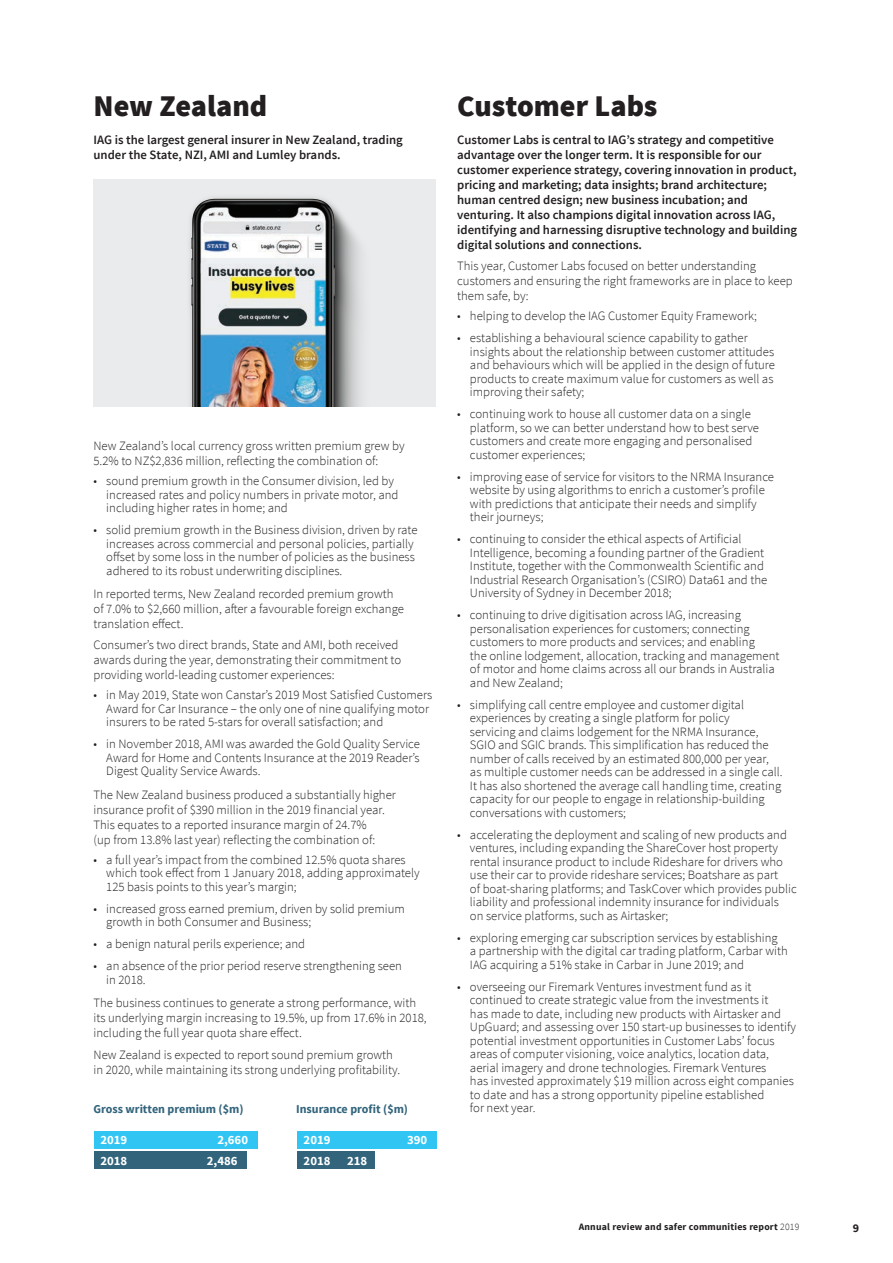
<style>
.page{position:relative;width:893px;height:1263px;background:#fff}
.page>*{position:absolute;margin:0;border:0;box-sizing:border-box;transform-origin:0 0}
.Sub_heading{font:900 30px "Source Sans Pro";color:#231f20}
.Body_copy{font:300 12.75px/13.5px "Source Sans Pro";color:#231f20}
.Body_copy-2{font:600 12.75px/15px "Source Sans Pro";color:#231f20}
.t1{font:700 12.75px "Source Sans Pro";color:#fff}
.Body___Last_para{font:700 12px "Source Sans Pro";color:#32647c}
.t2{font:700 12px "Source Sans Pro";color:#231f20}
.t3{font:700 9.75px "Source Sans Pro";letter-spacing:.02em;color:#231f20}
.s1{font-weight:300}
</style>
<div class="page">
<div style="left:297px;top:1152px;width:78px;height:17px;background:#32647c"></div>
<div style="left:94px;top:1152px;width:152px;height:17px;background:#32647c"></div>
<div style="left:297px;top:1131px;width:139px;height:17px;background:#30c5f3"></div>
<div style="left:94px;top:1131px;width:163px;height:17px;background:#30c5f3"></div>
<div style="left:94px;top:179px;width:342px;height:227px;background:#eaebec"></div>
<img style="left:190px;top:197px;width:172px;height:209px">
<p class="Sub_heading" style="left:94px;top:87px;width:175px">New Zealand</p>
<p class="Body_copy-2" style="left:94px;top:133px;width:311px">IAG is the largest general insurer in New Zealand, trading under the State, NZI, AMI and Lumley brands.</p>
<p class="Body_copy" style="left:94px;top:438px;width:313px;line-height:15px">New Zealand’s local currency gross written premium grew by<br>5.2% to NZ$2,836 million, reflecting the combination of:</p>
<p class="Body_copy" style="left:106px;top:474px;width:294px;text-indent:-13px">• sound premium growth in the Consumer division, led by increased rates and policy numbers in private motor, and including higher rates in home; and</p>
<p class="Body_copy" style="left:106px;top:523px;width:313px;text-indent:-13px">• solid premium growth in the Business division, driven by rate increases across commercial and personal policies, partially offset by some loss in the number of policies as the business adhered to its robust underwriting disciplines.</p>
<p class="Body_copy" style="left:94px;top:586px;width:312px;line-height:15px">In reported terms, New Zealand recorded premium growth of 7.0% to $2,660 million, after a favourable foreign exchange translation effect.</p>
<p class="Body_copy" style="left:94px;top:638px;width:309px;line-height:15px">Consumer’s two direct brands, State and AMI, both received awards during the year, demonstrating their commitment to providing world-leading customer experiences:</p>
<p class="Body_copy" style="left:106px;top:688px;width:327px;text-indent:-13px">• in May 2019, State won Canstar’s 2019 Most Satisfied Customers<br>Award for Car Insurance – the only one of nine qualifying motor insurers to be rated 5-stars for overall satisfaction; and</p>
<p class="Body_copy" style="left:106px;top:737px;width:315px;text-align:justify;text-indent:-13px">• in November 2018, AMI was awarded the Gold Quality Service Award for Home and Contents Insurance at the 2019 Reader’s Digest Quality Service Awards.</p>
<p class="Body_copy" style="left:94px;top:787px;width:304px;line-height:15px">The New Zealand business produced a substantially higher insurance profit of $390 million in the 2019 financial year.<br>This equates to a reported insurance margin of 24.7%<br>(up from 13.8% last year) reflecting the combination of:</p>
<p class="Body_copy" style="left:106px;top:853px;width:315px;text-indent:-13px">• a full year’s impact from the combined 12.5% quota shares which took effect from 1 January 2018, adding approximately<br>125 basis points to this year’s margin;</p>
<p class="Body_copy" style="left:106px;top:902px;width:300px;text-indent:-13px">• increased gross earned premium, driven by solid premium growth in both Consumer and Business;</p>
<p class="Body_copy" style="left:94px;top:937px;width:213px">• a benign natural perils experience; and</p>
<p class="Body_copy" style="left:106px;top:959px;width:297px;text-indent:-13px">• an absence of the prior period reserve strengthening seen in 2018.</p>
<p class="Body_copy" style="left:94px;top:995px;width:335px;line-height:15px">The business continues to generate a strong performance, with its underlying margin increasing to 19.5%, up from 17.6% in 2018, including the full year quota share effect.</p>
<p class="Body_copy" style="left:94px;top:1047px;width:308px;line-height:15px">New Zealand is expected to report sound premium growth in 2020, while maintaining its strong underlying profitability.</p>
<p class="Body___Last_para" style="left:94px;top:1101px;width:151px">Gross written premium ($m)</p>
<p class="Body___Last_para" style="left:296px;top:1101px;width:114px">Insurance profit ($m)</p>
<p class="t1" style="left:100px;top:1132px;width:28px">2019</p>
<p class="t1" style="left:217px;top:1132px;width:32px">2,660</p>
<p class="t1" style="left:304px;top:1132px;width:28px">2019</p>
<p class="t1" style="left:407px;top:1132px;width:22px">390</p>
<p class="t1" style="left:100px;top:1152px;width:28px">2018</p>
<p class="t1" style="left:207px;top:1152px;width:32px">2,486</p>
<p class="t1" style="left:304px;top:1152px;width:28px">2018</p>
<p class="t1" style="left:347px;top:1152px;width:22px">218</p>
<p class="Sub_heading" style="left:457px;top:87px;width:202px">Customer Labs</p>
<p class="Body_copy-2" style="left:457px;top:133px;width:341px">Customer Labs is central to IAG’s strategy and competitive advantage over the longer term. It is responsible for our customer experience strategy, covering innovation in product, pricing and marketing; data insights; brand architecture; human centred design; new business incubation; and venturing. It also champions digital innovation across IAG, identifying and harnessing disruptive technology and building digital solutions and connections.</p>
<p class="Body_copy" style="left:457px;top:259px;width:337px;line-height:15px">This year, Customer Labs focused on better understanding customers and ensuring the right frameworks are in place to keep them safe, by:</p>
<p class="Body_copy" style="left:457px;top:309px;width:301px">• helping to develop the IAG Customer Equity Framework;</p>
<p class="Body_copy" style="left:470px;top:331px;width:307px;text-indent:-13px">• establishing a behavioural science capability to gather insights about the relationship between customer attitudes and behaviours which will be applied in the design of future products to create maximum value for customers as well as improving their safety;</p>
<p class="Body_copy" style="left:470px;top:407px;width:291px;text-indent:-13px">• continuing work to house all customer data on a single platform, so we can better understand how to best serve customers and create more engaging and personalised customer experiences;</p>
<p class="Body_copy" style="left:470px;top:470px;width:306px;text-indent:-13px">• improving ease of service for visitors to the NRMA Insurance website by using algorithms to enrich a customer’s profile with predictions that anticipate their needs and simplify their journeys;</p>
<p class="Body_copy" style="left:470px;top:532px;width:299px;text-indent:-13px">• continuing to consider the ethical aspects of Artificial Intelligence, becoming a founding partner of the Gradient Institute, together with the Commonwealth Scientific and Industrial Research Organisation’s (CSIRO) Data61 and the University of Sydney in December 2018;</p>
<p class="Body_copy" style="left:470px;top:608px;width:311px;text-indent:-13px">• continuing to drive digitisation across IAG, increasing personalisation experiences for customers; connecting customers to more products and services; and enabling<br>the online lodgement, allocation, tracking and management of motor and home claims across all our brands in Australia and New Zealand;</p>
<p class="Body_copy" style="left:470px;top:698px;width:314px;text-indent:-13px">• simplifying call centre employee and customer digital experiences by creating a single platform for policy<br>servicing and claims lodgement for the NRMA Insurance, SGIO and SGIC brands. This simplification has reduced the number of calls received by an estimated 800,000 per year, as multiple customer needs can be addressed in a single call.<br>It has also shortened the average call handling time, creating capacity for our people to engage in relationship-building conversations with customers;</p>
<p class="Body_copy" style="left:470px;top:828px;width:328px;text-indent:-13px">• accelerating the deployment and scaling of new products and ventures, including expanding the ShareCover host property rental insurance product to include Rideshare for drivers who use their car to provide rideshare services; Boatshare as part<br>of boat-sharing platforms; and TaskCover which provides public liability and professional indemnity insurance for individuals<br>on service platforms, such as Airtasker;</p>
<p class="Body_copy" style="left:470px;top:931px;width:319px;text-indent:-13px">• exploring emerging car subscription services by establishing<br>a partnership with the digital car trading platform, Carbar with<br>IAG acquiring a 51% stake in Carbar in June 2019; and</p>
<p class="Body_copy" style="left:470px;top:980px;width:327px;text-indent:-13px">• overseeing our Firemark Ventures investment fund as it continued to create strategic value from the investments it<br>has made to date, including new products with Airtasker and UpGuard; and assessing over 150 start-up businesses to identify potential investment opportunities in Customer Labs’ focus areas of computer visioning, voice analytics, location data, aerial imagery and drone technologies. Firemark Ventures<br>has invested approximately $19 million across eight companies to date and has a strong opportunity pipeline established<br>for next year.</p>
<p class="t3" style="left:579px;top:1220px;width:222px">Annual review and safer communities report <span class="s1">2019</span></p>
<p class="t2" style="left:853px;top:1220px;width:8px">9</p>
</div>
